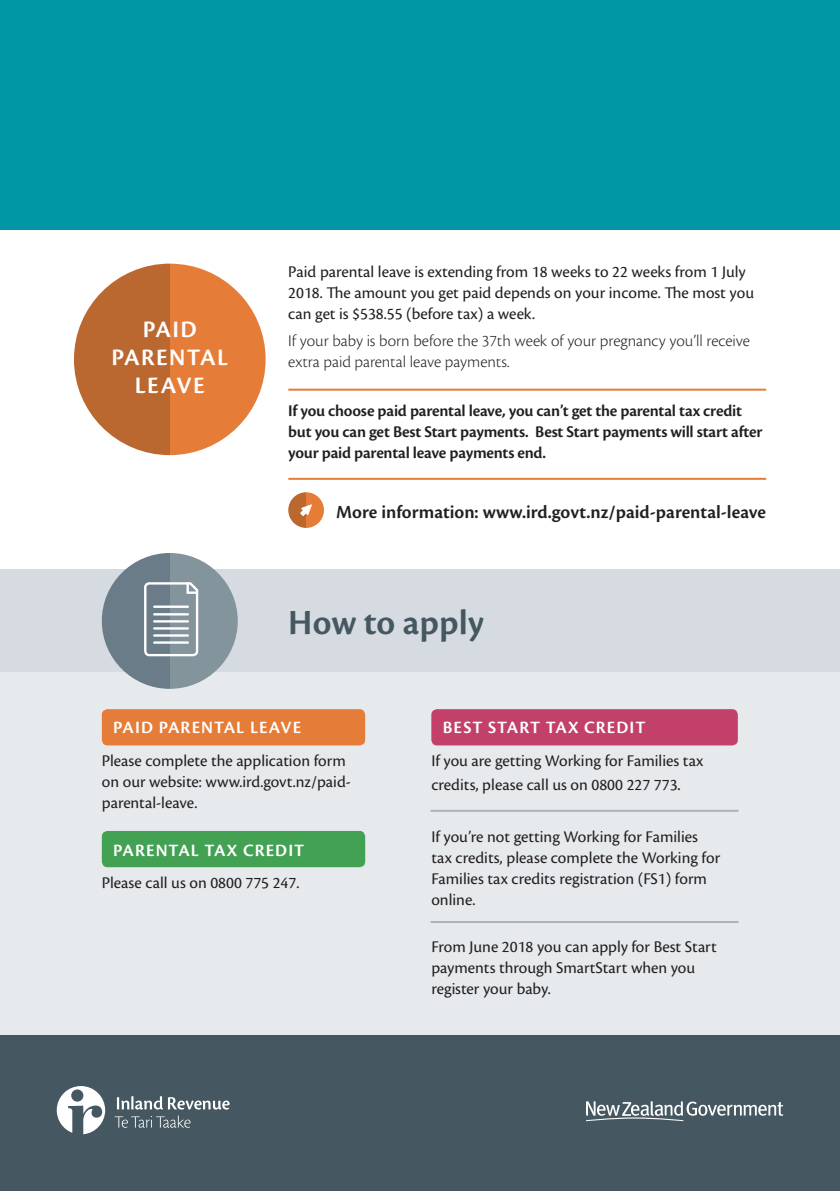
<style>
.page{position:relative;width:840px;height:1191px;background:#fff}
.page>*{position:absolute;margin:0;border:0;box-sizing:border-box;transform-origin:0 0}
.t1{font:600 36.6px "Cronos Pro";color:#455760}
.t2{font:600 24.6px/27.8px "Cronos Pro";letter-spacing:.055em;color:#fff;text-align:center}
.t3{font:600 19.2px "Cronos Pro";color:#231f20}
.t4{font:600 18px "Cronos Pro";letter-spacing:.055em;color:#fff}
.t5{font:17px/21px "Cronos Pro";color:#231f20}
.t6{font:600 17px/21px "Cronos Pro";letter-spacing:-.015em;color:#231f20}
.t7{font:300 17px/21px "Cronos Pro";color:#231f20}
.s1{font-size:18px}
</style>
<div class="page">
<div style="left:0;top:569px;width:839px;height:503px;background:#e6eaed"></div>
<div style="left:102px;top:709px;width:263px;height:36px;background:#e57c38;border-radius:6px"></div>
<div style="left:431px;top:709px;width:306px;height:36px;background:#c2406a;border-radius:6px"></div>
<div style="left:102px;top:831px;width:263px;height:36px;background:#43a154;border-radius:6px"></div>
<div style="left:0;top:569px;width:839px;height:103px;background:#d5dbe0"></div>
<div style="left:0;top:0;width:839px;height:229px;background:#0097a4"></div>
<div style="left:288px;top:492px;width:36px;height:36px;background:#e57c38;border-radius:50%"></div>
<svg style="left:288px;top:492px;width:18px;height:36px"></svg>
<svg style="left:300px;top:504px;width:12px;height:12px"></svg>
<div style="left:74px;top:264px;width:191px;height:191px;background:#e57c38;border-radius:50%"></div>
<svg style="left:74px;top:264px;width:96px;height:191px;fill:#ba6830"></svg>
<div style="left:102px;top:553px;width:136px;height:136px;background:#83949d;border-radius:50%"></div>
<svg style="left:102px;top:553px;width:68px;height:136px;fill:#6a7c88"></svg>
<hr style="left:288px;top:389px;width:477px;height:2px;background:#e57c38">
<hr style="left:288px;top:478px;width:477px;height:2px;background:#e57c38">
<hr style="left:431px;top:921px;width:306px;height:2px;background:#a8b5bd">
<hr style="left:431px;top:810px;width:306px;height:2px;background:#a8b5bd">
<div style="left:0;top:1035px;width:839px;height:156px;background:#455760"></div>
<svg style="left:57px;top:1086px;width:48px;height:48px"></svg>
<svg style="left:114px;top:1115px;width:76px;height:12px"></svg>
<svg style="left:117px;top:1096px;width:112px;height:13px"></svg>
<svg style="left:586px;top:1101px;width:196px;height:20px"></svg>
<svg style="left:143px;top:581px;width:56px;height:76px"></svg>
<hr style="left:154px;top:613px;width:34px;height:2px;background:#fff">
<hr style="left:154px;top:605px;width:34px;height:3px;background:#fff">
<hr style="left:154px;top:641px;width:34px;height:3px;background:#fff">
<hr style="left:154px;top:634px;width:34px;height:2px;background:#fff">
<hr style="left:154px;top:627px;width:34px;height:2px;background:#fff">
<hr style="left:154px;top:620px;width:34px;height:2px;background:#fff">
<p class="t2" style="left:111px;top:316px;width:118px">PAID<br>PARENTAL<br>LEAVE</p>
<p class="t5" style="left:288px;top:261px;width:467px">Paid parental leave is extending from 18 weeks to 22 weeks from 1 July<br>2018. The amount you get paid depends on your income. The most you can get is $538.55 (before tax) a week.</p>
<p class="t7" style="left:288px;top:330px;width:463px">If your baby is born before the 37th week of your pregnancy you’ll receive extra paid parental leave payments.</p>
<p class="t6" style="left:288px;top:400px;width:475px">If you choose paid parental leave, you can’t get the parental tax credit but you can get Best Start payments. Best Start payments will start after your paid parental leave payments end.</p>
<p class="t3" style="left:336px;top:501px;width:431px">More information: www.ird.govt.nz/paid-parental-leave</p>
<p class="t1" style="left:288px;top:601px;width:197px">How to apply</p>
<p class="t4" style="left:113px;top:717px;width:189px">PAID PARENTAL LEAVE</p>
<p class="t5" style="left:102px;top:750px;width:250px">Please complete the application form on our website: www.ird.govt.nz/paid&shy;parental-leave.</p>
<p class="t4" style="left:113px;top:839px;width:192px">PARENTAL TAX CREDIT</p>
<p class="t5" style="left:102px;top:872px;width:199px">Please call us on 0800 775 247.</p>
<p class="t4" style="left:442px;top:717px;width:204px">BEST START TAX CREDIT</p>
<p class="t5" style="left:431px;top:748px;width:273px;line-height:24px">If you are getting Working for Families tax credits, please call us on 0800 227 773<span class="s1">.</span></p>
<p class="t5" style="left:431px;top:826px;width:290px">If you’re not getting Working for Families tax credits, please complete the Working for Families tax credits registration (FS1) form online.</p>
<p class="t5" style="left:431px;top:936px;width:287px">From June 2018 you can apply for Best Start payments through SmartStart when you register your baby.</p>
</div>
